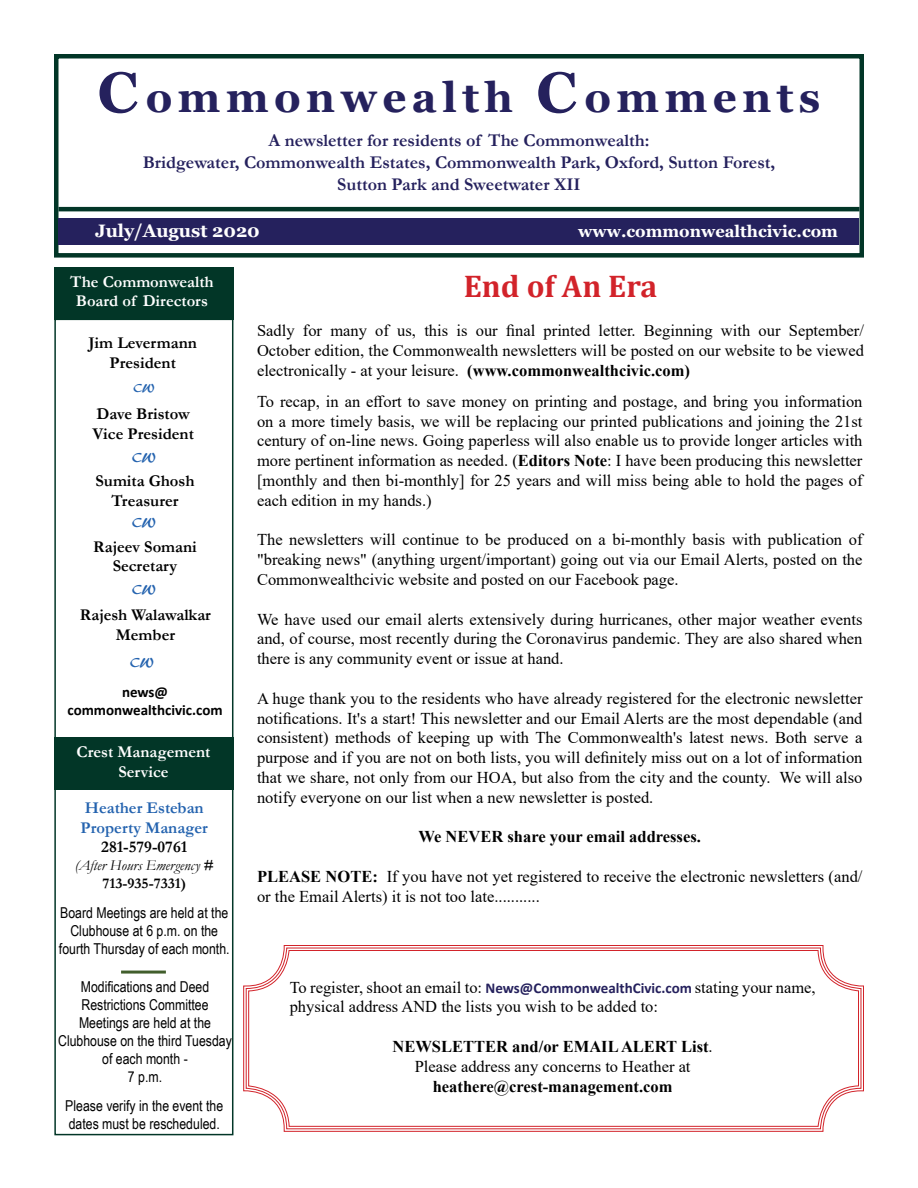
<style>
.page{position:relative;width:918px;height:1188px;background:#fff}
.page>*{position:absolute;margin:0;border:0;box-sizing:border-box;transform-origin:0 0}
.t1{font:700 42px "Georgia";letter-spacing:.13em;color:#25215d}
.t2{font:700 31.5px "Cambria";color:#d2232a}
.t3{font:700 18px/21.6px "Garamond";color:#25215d;text-align:center}
.t4{font:700 18px "Georgia";color:#fff}
.t5{font:16.5px/19.8px "Times New Roman";color:#000;text-align:justify}
.t6{font:700 16.5px/19.8px "Garamond";color:#000;text-align:center}
.t7{font:700 16.5px "Times New Roman";color:#000}
.t8{font:700 16.5px/19.8px "Garamond";color:#fff;text-align:center}
.t9{font:700 16.5px/19.8px "Garamond";color:#2463af}
.t10{font:700 16.5px "Georgia";color:#fff}
.t11{font:15px/18px "Arial Narrow";color:#000;text-align:center}
.t12{font:italic 15px/18px "Garamond";color:#000;text-align:center}
.t13{font:700 15px/18px "Calibri";color:#000;text-align:center}
.t14{font:13.5px "ARBERKLEY";color:#2463af}
.t15{font:12px "ARBERKLEY";color:#2463af}
.s1{font-size:57px}
.s2{font-weight:700}
.s3{font-weight:700;font-style:normal}
.s4{font-family:"Calibri";font-weight:700;font-size:15px;color:#25215d}
</style>
<div class="page">
<div style="left:54px;top:319px;width:179px;height:816px;border:2px solid #023627"></div>
<div style="left:54px;top:54px;width:810px;height:204px;border:4px solid #023627"></div>
<hr style="left:58px;top:207px;width:802px;height:4px;background:#023627">
<div style="left:58px;top:218px;width:802px;height:27px;background:#25215d"></div>
<div style="left:54px;top:268px;width:179px;height:52px;background:#023627"></div>
<div style="left:55px;top:737px;width:179px;height:53px;background:#023627"></div>
<hr style="left:121px;top:971px;width:45px;height:3px;background:#415e2c">
<svg style="left:243px;top:945px;width:621px;height:187px"></svg>
<svg style="left:245px;top:947px;width:617px;height:183px"></svg>
<div style="left:248px;top:950px;width:611px;height:177px;border:1px solid #d2232a;border-radius:40px"></div>
<h1 class="t1" style="left:98px;top:71px;width:725px"><span class="s1">C</span>ommonwealth <span class="s1">C</span>omments</h1>
<p class="t3" style="left:143px;top:130px;width:634px">A newsletter for residents of The Commonwealth:<br>Bridgewater, Commonwealth Estates, Commonwealth Park, Oxford, Sutton Forest,<br>Sutton Park and Sweetwater XII</p>
<p class="t4" style="left:95px;top:219px;width:166px">July/August 2020</p>
<p class="t10" style="left:578px;top:221px;width:261px">www.commonwealthcivic.com</p>
<p class="t8" style="left:70px;top:272px;width:145px">The Commonwealth<br>Board of Directors</p>
<p class="t6" style="left:88px;top:333px;width:110px">Jim Levermann<br>President</p>
<p class="t15" style="left:133px;top:381px;width:23px">CW</p>
<h2 class="t2" style="left:464px;top:264px;width:195px">End of An Era</h2>
<p class="t5" style="left:257px;top:320px;width:608px">Sadly for many of us, this is our final printed letter. Beginning with our September/ October edition, the Commonwealth newsletters will be posted on our website to be viewed electronically - at your leisure. <span class="s2">(www.commonwealthcivic.com)</span></p>
<p class="t5" style="left:257px;top:391px;width:607px">To recap, in an effort to save money on printing and postage, and bring you information on a more timely basis, we will be replacing our printed publications and joining the 21st century of on-line news. Going paperless will also enable us to provide longer articles with more pertinent information as needed. (<span class="s2">Editors Note</span>: I have been producing this newsletter [monthly and then bi-monthly] for 25 years and will miss being able to hold the pages of each edition in my hands.)</p>
<p class="t5" style="left:257px;top:529px;width:607px">The newsletters will continue to be produced on a bi-monthly basis with publication of "breaking news" (anything urgent/important) going out via our Email Alerts, posted on the Commonwealthcivic website and posted on our Facebook page.</p>
<p class="t5" style="left:257px;top:609px;width:607px">We have used our email alerts extensively during hurricanes, other major weather events and, of course, most recently during the Coronavirus pandemic. They are also shared when there is any community event or issue at hand.</p>
<p class="t5" style="left:257px;top:688px;width:607px">A huge thank you to the residents who have already registered for the electronic newsletter notifications. It's a start! This newsletter and our Email Alerts are the most dependable (and consistent) methods of keeping up with The Commonwealth's latest news. Both serve a purpose and if you are not on both lists, you will definitely miss out on a lot of information that we share, not only from our HOA, but also from the city and the county. We will also notify everyone on our list when a new newsletter is posted.</p>
<p class="t7" style="left:419px;top:825px;width:284px">We NEVER share your email addresses.</p>
<p class="t5" style="left:257px;top:866px;width:607px"><span class="s2">PLEASE NOTE:</span> If you have not yet registered to receive the electronic newsletters (and/ or the Email Alerts) it is not too late...........</p>
<p class="t6" style="left:92px;top:404px;width:103px;text-align:left">Dave Bristow<br>Vice President</p>
<p class="t14" style="left:132px;top:449px;width:25px">CW</p>
<p class="t6" style="left:96px;top:471px;width:100px">Sumita Ghosh<br>Treasurer</p>
<p class="t14" style="left:132px;top:514px;width:25px">CW</p>
<p class="t6" style="left:93px;top:537px;width:105px">Rajeev Somani<br>Secretary</p>
<p class="t6" style="left:80px;top:605px;width:133px">Rajesh Walawalkar<br>Member</p>
<p class="t14" style="left:132px;top:581px;width:25px">CW</p>
<p class="t14" style="left:130px;top:654px;width:25px">CW</p>
<p class="t13" style="left:67px;top:682px;width:157px">news@ commonwealthcivic.com</p>
<p class="t8" style="left:77px;top:742px;width:135px">Crest Management<br>Service</p>
<p class="t9" style="left:81px;top:798px;width:129px">Heather Esteban<br>Property Manager</p>
<p class="t6" style="left:101px;top:837px;width:87px">281-579-0761</p>
<p class="t12" style="left:75px;top:856px;width:141px">(After Hours Emergency <span class="s3">#<br>713-935-7331)</span></p>
<p class="t11" style="left:59px;top:903px;width:172px">Board Meetings are held at the<br>Clubhouse at 6 p.m. on the fourth Thursday of each month.</p>
<p class="t11" style="left:58px;top:977px;width:175px">Modifications and Deed<br>Restrictions Committee<br>Meetings are held at the<br>Clubhouse on the third Tuesday of each month -<br>7 p.m.</p>
<p class="t5" style="left:290px;top:977px;width:527px">To register, shoot an email to: <span class="s4">News@CommonwealthCivic.com</span> stating your name, physical address AND the lists you wish to be added to:</p>
<p class="t5" style="left:393px;top:1036px;width:322px;text-align:center"><span class="s2">NEWSLETTER and/or EMAIL ALERT List</span>.<br>Please address any concerns to Heather at</p>
<p class="t7" style="left:433px;top:1074px;width:241px">heathere@crest-management.com</p>
<p class="t11" style="left:65px;top:1097px;width:159px;text-align:left">Please verify in the event the dates must be rescheduled.</p>
</div>
